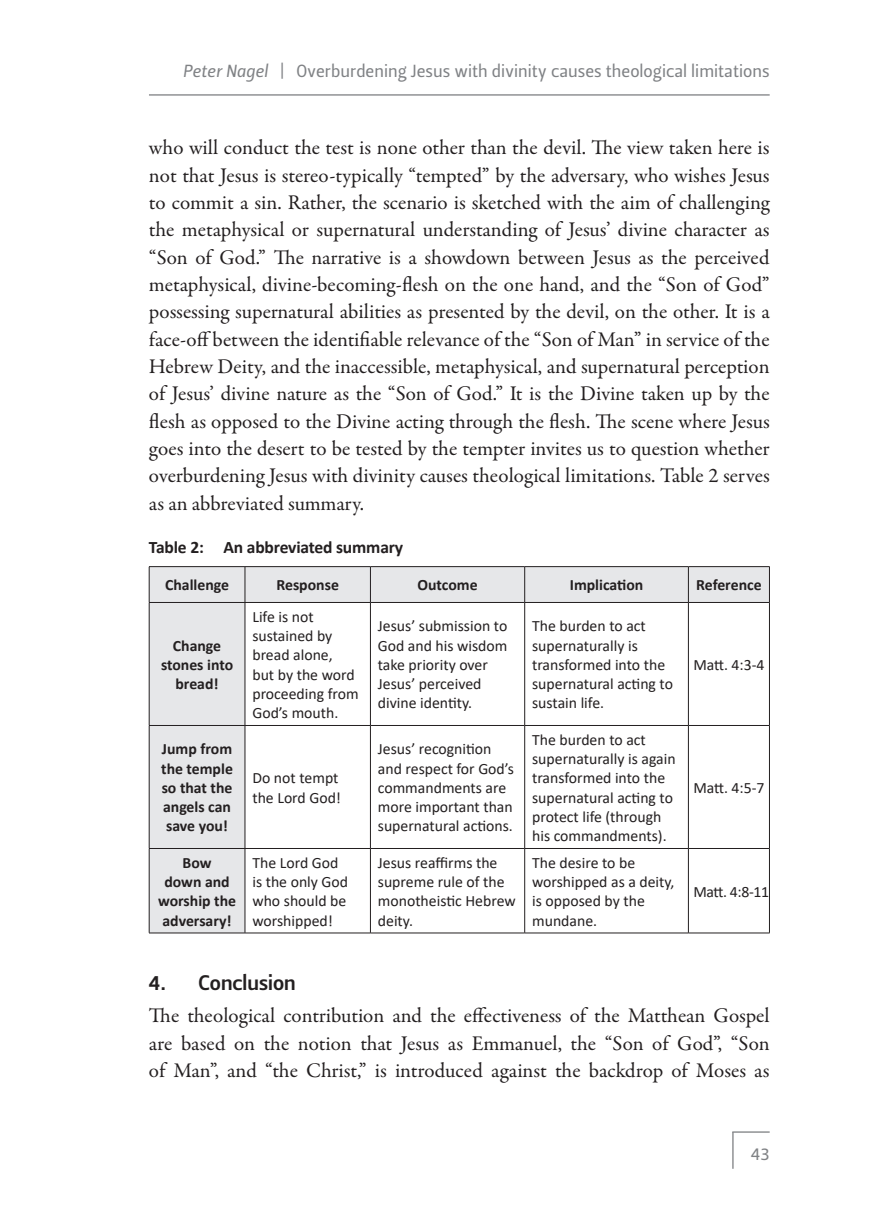
<style>
.page{position:relative;width:869px;height:1216px;background:#fff}
.page>*{position:absolute;margin:0;border:0;box-sizing:border-box;transform-origin:0 0}
.Body_Text{font:21px/27.3px "Garamond Premr Pro";color:#231f20;text-align:justify}
.Kop_1{font:21px "Leitura Sans Grot 3";color:#231f20}
.t1{font:17.5px "Leitura Sans Grot 2";color:#808285}
.TABLE_TOP_CAPTION{font:700 17.5px "Calibri";letter-spacing:-.01em;color:#231f20}
.Table_body{font:15.75px/19.2px "Calibri";color:#231f20}
.Table_body-2{font:700 15.75px/19.2px "Calibri";color:#231f20;text-align:center}
.Table_heading{font:700 15.75px "Calibri";color:#231f20}
.s1{font-family:"Leitura Sans Italic 2"}
</style>
<div class="page">
<hr style="left:732px;top:1131px;width:37px;height:1px;background:#808285">
<hr style="left:732px;top:1131px;width:1px;height:37px;background:#808285">
<hr style="left:149px;top:94px;width:620px;height:2px;background:#808285">
<svg style="left:150px;top:567px;width:618px;height:365px"></svg>
<hr style="left:244px;top:567px;width:1px;height:35px;background:#231f20">
<hr style="left:370px;top:567px;width:1px;height:35px;background:#231f20">
<hr style="left:524px;top:567px;width:1px;height:35px;background:#231f20">
<hr style="left:687px;top:567px;width:1px;height:35px;background:#231f20">
<hr style="left:244px;top:602px;width:1px;height:123px;background:#231f20">
<hr style="left:370px;top:602px;width:1px;height:123px;background:#231f20">
<hr style="left:524px;top:602px;width:1px;height:123px;background:#231f20">
<hr style="left:687px;top:602px;width:1px;height:123px;background:#231f20">
<hr style="left:149px;top:725px;width:96px;height:1px;background:#231f20">
<hr style="left:245px;top:725px;width:125px;height:1px;background:#231f20">
<hr style="left:244px;top:725px;width:1px;height:123px;background:#231f20">
<hr style="left:370px;top:725px;width:154px;height:1px;background:#231f20">
<hr style="left:370px;top:725px;width:1px;height:123px;background:#231f20">
<hr style="left:524px;top:725px;width:164px;height:1px;background:#231f20">
<hr style="left:524px;top:725px;width:1px;height:123px;background:#231f20">
<hr style="left:688px;top:725px;width:81px;height:1px;background:#231f20">
<hr style="left:687px;top:725px;width:1px;height:123px;background:#231f20">
<hr style="left:149px;top:848px;width:96px;height:1px;background:#231f20">
<hr style="left:245px;top:848px;width:125px;height:1px;background:#231f20">
<hr style="left:244px;top:848px;width:1px;height:84px;background:#231f20">
<hr style="left:370px;top:848px;width:154px;height:1px;background:#231f20">
<hr style="left:370px;top:848px;width:1px;height:84px;background:#231f20">
<hr style="left:524px;top:848px;width:164px;height:1px;background:#231f20">
<hr style="left:524px;top:848px;width:1px;height:84px;background:#231f20">
<hr style="left:688px;top:848px;width:81px;height:1px;background:#231f20">
<hr style="left:687px;top:848px;width:1px;height:84px;background:#231f20">
<hr style="left:149px;top:602px;width:1px;height:123px;background:#231f20">
<hr style="left:768px;top:602px;width:1px;height:123px;background:#231f20">
<hr style="left:149px;top:725px;width:1px;height:123px;background:#231f20">
<hr style="left:768px;top:725px;width:1px;height:123px;background:#231f20">
<hr style="left:149px;top:848px;width:1px;height:84px;background:#231f20">
<hr style="left:768px;top:848px;width:1px;height:84px;background:#231f20">
<hr style="left:149px;top:932px;width:96px;height:1px;background:#231f20">
<hr style="left:245px;top:932px;width:125px;height:1px;background:#231f20">
<hr style="left:370px;top:932px;width:154px;height:1px;background:#231f20">
<hr style="left:524px;top:932px;width:164px;height:1px;background:#231f20">
<hr style="left:688px;top:932px;width:81px;height:1px;background:#231f20">
<hr style="left:149px;top:566px;width:96px;height:1px;background:#231f20">
<hr style="left:149px;top:567px;width:1px;height:35px;background:#231f20">
<hr style="left:245px;top:566px;width:125px;height:1px;background:#231f20">
<hr style="left:370px;top:566px;width:154px;height:1px;background:#231f20">
<hr style="left:524px;top:566px;width:164px;height:1px;background:#231f20">
<hr style="left:688px;top:566px;width:81px;height:1px;background:#231f20">
<hr style="left:768px;top:567px;width:1px;height:35px;background:#231f20">
<hr style="left:149px;top:602px;width:96px;height:1px;background:#231f20">
<hr style="left:245px;top:602px;width:125px;height:1px;background:#231f20">
<hr style="left:370px;top:602px;width:154px;height:1px;background:#231f20">
<hr style="left:524px;top:602px;width:164px;height:1px;background:#231f20">
<hr style="left:688px;top:602px;width:81px;height:1px;background:#231f20">
<p class="t1" style="left:183px;top:59px;width:588px"><span class="s1">Peter Nagel</span> | Overburdening Jesus with divinity causes theological limitations</p>
<p class="Body_Text" style="left:149px;top:134px;width:622px">who will conduct the test is none other than the devil. The view taken here is not that Jesus is stereo‑typically “tempted” by the adversary, who wishes Jesus to commit a sin. Rather, the scenario is sketched with the aim of challenging the metaphysical or supernatural understanding of Jesus’ divine character as “Son of God.” The narrative is a showdown between Jesus as the perceived metaphysical, divine‑becoming‑flesh on the one hand, and the “Son of God” possessing supernatural abilities as presented by the devil, on the other. It is a face‑off between the identifiable relevance of the “Son of Man” in service of the Hebrew Deity, and the inaccessible, metaphysical, and supernatural perception of Jesus’ divine nature as the “Son of God.” It is the Divine taken up by the flesh as opposed to the Divine acting through the flesh. The scene where Jesus goes into the desert to be tested by the tempter invites us to question whether overburdening Jesus with divinity causes theological limitations. Table 2 serves as an abbreviated summary.</p>
<p class="TABLE_TOP_CAPTION" style="left:149px;top:535px;width:256px">Table 2: An abbreviated summary</p>
<p class="Table_heading" style="left:165px;top:574px;width:65px">Challenge</p>
<p class="Table_heading" style="left:276px;top:574px;width:64px">Response</p>
<p class="Table_heading" style="left:417px;top:574px;width:62px">Outcome</p>
<p class="Table_heading" style="left:569px;top:574px;width:75px">Implication</p>
<p class="Table_heading" style="left:695px;top:574px;width:67px">Reference</p>
<p class="Table_body-2" style="left:161px;top:635px;width:74px">Change stones into bread!</p>
<p class="Table_body-2" style="left:161px;top:739px;width:73px">Jump from the temple so that the angels can save you!</p>
<p class="Table_body" style="left:252px;top:606px;width:108px">Life is not sustained by bread alone,<br>but by the word proceeding from<br>God’s mouth.</p>
<p class="Table_body" style="left:378px;top:616px;width:131px">Jesus’ submission to<br>God and his wisdom take priority over<br>Jesus’ perceived divine identity.</p>
<p class="Table_body" style="left:532px;top:616px;width:142px">The burden to act supernaturally is transformed into the supernatural acting to sustain life.</p>
<p class="Table_body" style="left:252px;top:768px;width:90px">Do not tempt the Lord God!</p>
<p class="Table_body" style="left:378px;top:739px;width:138px">Jesus’ recognition and respect for God’s commandments are more important than supernatural actions.</p>
<p class="Table_body" style="left:532px;top:729px;width:145px">The burden to act supernaturally is again transformed into the supernatural acting to protect life (through his commandments).</p>
<p class="Table_body-2" style="left:158px;top:852px;width:79px">Bow<br>down and worship the adversary!</p>
<p class="Table_body" style="left:252px;top:852px;width:97px">The Lord God is the only God who should be worshipped!</p>
<p class="Table_body" style="left:378px;top:852px;width:139px">Jesus reaffirms the supreme rule of the monotheistic Hebrew deity.</p>
<p class="Table_body" style="left:532px;top:852px;width:144px">The desire to be worshipped as a deity, is opposed by the mundane.</p>
<p class="Table_body" style="left:693px;top:654px;width:73px">Matt. 4:3‑4</p>
<p class="Table_body" style="left:693px;top:777px;width:73px">Matt. 4:5‑7</p>
<p class="Table_body" style="left:693px;top:881px;width:77px">Matt. 4:8‑11</p>
<p class="Kop_1" style="left:149px;top:968px;width:148px">4. Conclusion</p>
<p class="Body_Text" style="left:149px;top:1002px;width:622px">The theological contribution and the effectiveness of the Matthean Gospel are based on the notion that Jesus as Emmanuel, the “Son of God”, “Son of Man”, and “the Christ,” is introduced against the backdrop of Moses as</p>
<p class="t1" style="left:750px;top:1141px;width:20px">43</p>
</div>
